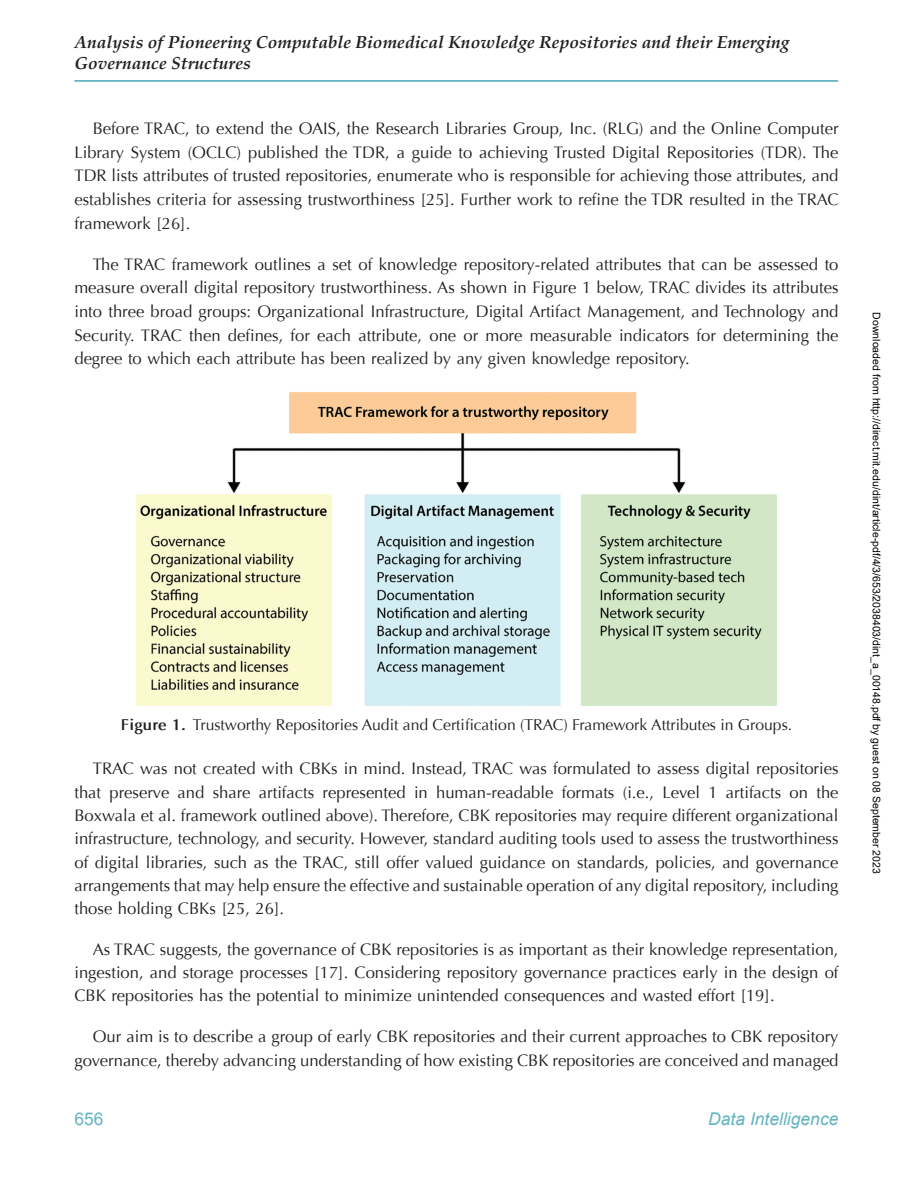
<style>
.page{position:relative;width:913px;height:1186px;background:#fff}
.page>*{position:absolute;margin:0;border:0;box-sizing:border-box;transform-origin:0 0}
.t1{font:italic 700 17.5px/21px "Palatino";color:#231f20}
.t2{font:italic 17.5px "Arial";color:#63b4c1}
.t3{font:17.5px "Arial";color:#63b4c1}
.t4{font:16.62px/23.3px "Optima";color:#231f20;text-align:justify}
.t5{font:15.75px "Optima";color:#231f20}
.t6{font:10.5px "Arial";color:#000}
.s1{font-weight:700}
</style>
<div class="page">
<hr style="left:74px;top:80px;width:764px;height:2px;background:#63b4c1">
<img style="left:136px;top:392px;width:641px;height:314px">
<p class="t1" style="left:74px;top:33px;width:717px">Analysis of Pioneering Computable Biomedical Knowledge Repositories and their Emerging<br>Governance Structures</p>
<p class="t4" style="left:74px;top:117px;width:765px;text-indent:18px">Before TRAC, to extend the OAIS, the Research Libraries Group, Inc. (RLG) and the Online Computer Library System (OCLC) published the TDR, a guide to achieving Trusted Digital Repositories (TDR). The TDR lists attributes of trusted repositories, enumerate who is responsible for achieving those attributes, and establishes criteria for assessing trustworthiness [25]. Further work to refine the TDR resulted in the TRAC framework [26].</p>
<p class="t4" style="left:74px;top:252px;width:765px;text-indent:18px">The TRAC framework outlines a set of knowledge repository-related attributes that can be assessed to measure overall digital repository trustworthiness. As shown in Figure 1 below, TRAC divides its attributes into three broad groups: Organizational Infrastructure, Digital Artifact Management, and Technology and Security. TRAC then defines, for each attribute, one or more measurable indicators for determining the degree to which each attribute has been realized by any given knowledge repository.</p>
<p class="t5" style="left:121px;top:715px;width:673px"><span class="s1">Figure 1.</span> Trustworthy Repositories Audit and Certification (TRAC) Framework Attributes in Groups.</p>
<p class="t4" style="left:74px;top:757px;width:765px;text-indent:18px">TRAC was not created with CBKs in mind. Instead, TRAC was formulated to assess digital repositories that preserve and share artifacts represented in human-readable formats (i.e., Level 1 artifacts on the Boxwala et al. framework outlined above). Therefore, CBK repositories may require different organizational infrastructure, technology, and security. However, standard auditing tools used to assess the trustworthiness of digital libraries, such as the TRAC, still offer valued guidance on standards, policies, and governance arrangements that may help ensure the effective and sustainable operation of any digital repository, including those holding CBKs [25, 26].</p>
<p class="t4" style="left:74px;top:937px;width:765px;text-indent:18px">As TRAC suggests, the governance of CBK repositories is as important as their knowledge representation, ingestion, and storage processes [17]. Considering repository governance practices early in the design of CBK repositories has the potential to minimize unintended consequences and wasted effort [19].</p>
<p class="t4" style="left:74px;top:1025px;width:765px;text-align:right">Our aim is to describe a group of early CBK repositories and their current approaches to CBK repository governance, thereby advancing understanding of how existing CBK repositories are conceived and managed</p>
<p class="t3" style="left:74px;top:1109px;width:31px">656</p>
<p class="t2" style="left:708px;top:1109px;width:132px">Data Intelligence</p>
<p class="t6" style="left:880px;top:312px;width:563px;rotate:90deg">Downloaded from http://direct.mit.edu/dint/article-pdf/4/3/653/2038403/dint_a_00148.pdf by guest on 08 September 2023</p>
</div>
